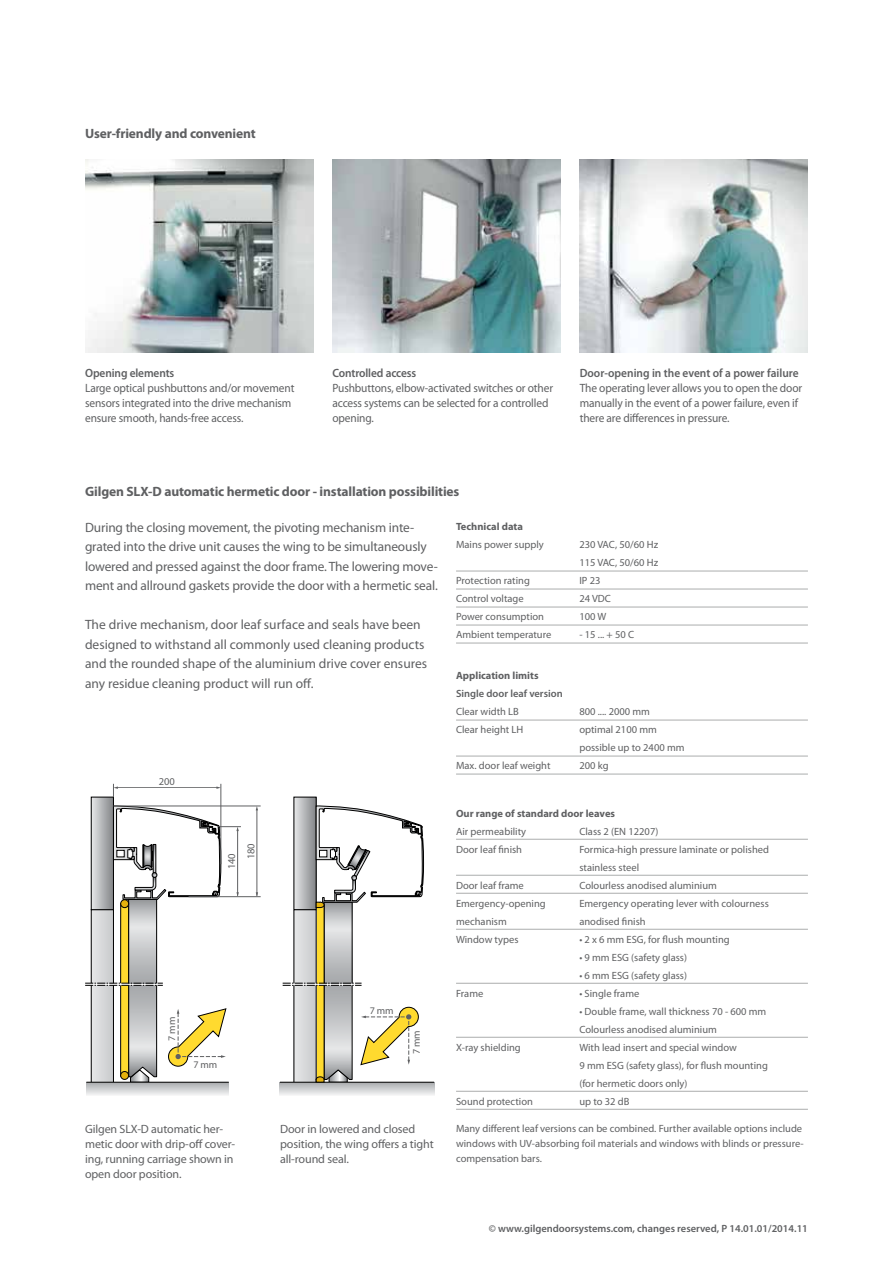
<style>
.page{position:relative;width:893px;height:1263px;background:#fff}
.page>*{position:absolute;margin:0;border:0;box-sizing:border-box;transform-origin:0 0}
.t1{font:13.5px/19.5px "Myriad Pro";letter-spacing:-.01em;color:#5f6062}
.t2{font:700 13.5px "Myriad Pro";letter-spacing:-.01em;color:#5f6062}
.t3{font:12px/15px "Myriad Pro";letter-spacing:-.01em;color:#5f6062;scale:.95 1}
.t4{font:12px/15px "Myriad Pro";letter-spacing:-.01em;color:#5f6062}
.t5{font:600 12px "Myriad Pro";letter-spacing:-.01em;color:#5f6062;scale:.95 1}
.t6{font:10.5px/18px "Myriad Pro";color:#5f6062}
.t7{font:600 10.5px "Myriad Pro";color:#5f6062}
.t8{font:700 10.5px "Myriad Pro";color:#5f6062}
.t9{font:10.05px "Myriad Pro";letter-spacing:-.01em;color:#5f6062}
</style>
<div class="page">
<img style="left:332px;top:159px;width:228px;height:194px">
<img style="left:85px;top:159px;width:228px;height:194px">
<img style="left:580px;top:159px;width:228px;height:194px">
<div style="left:91px;top:797px;width:22px;height:113px;background:linear-gradient(to right,#e6e7e9,#8a8c8f)"></div>
<div style="left:91px;top:797px;width:23px;height:113px;border:1px solid #000"></div>
<svg style="left:86px;top:1083px;width:143px;height:12px"></svg>
<hr style="left:86px;top:1082px;width:143px;height:1px;background:#000">
<svg style="left:326px;top:908px;width:24px;height:73px"></svg>
<div style="left:324px;top:902px;width:28px;height:81px;border:1px solid #000"></div>
<div style="left:316px;top:905px;width:8px;height:78px;background:#ffda2f"></div>
<div style="left:294px;top:910px;width:22px;height:73px;background:linear-gradient(to right,#e6e7e8,#cacbcd)"></div>
<svg style="left:296px;top:799px;width:18px;height:109px"></svg>
<div style="left:294px;top:797px;width:22px;height:113px;border:1px solid #000"></div>
<svg style="left:280px;top:1083px;width:154px;height:12px"></svg>
<hr style="left:280px;top:1082px;width:154px;height:1px;background:#000">
<hr style="left:117px;top:787px;width:100px;height:1px;background:#5f6062">
<svg style="left:216px;top:786px;width:5px;height:3px"></svg>
<hr style="left:221px;top:784px;width:1px;height:80px;background:#5f6062">
<hr style="left:113px;top:806px;width:148px;height:1px;background:#5f6062">
<hr style="left:189px;top:896px;width:72px;height:1px;background:#5f6062">
<hr style="left:257px;top:809px;width:1px;height:87px;background:#5f6062">
<svg style="left:113px;top:784px;width:5px;height:13px"></svg>
<svg style="left:316px;top:805px;width:108px;height:103px"></svg>
<svg style="left:85px;top:805px;width:156px;height:277px"></svg>
<svg style="left:283px;top:983px;width:136px;height:99px"></svg>
<hr style="left:456px;top:720px;width:352px;height:1px;background:#abadad">
<hr style="left:456px;top:756px;width:352px;height:1px;background:#abadad">
<hr style="left:456px;top:774px;width:352px;height:1px;background:#abadad">
<hr style="left:456px;top:571px;width:352px;height:1px;background:#abadad">
<hr style="left:456px;top:589px;width:352px;height:1px;background:#abadad">
<hr style="left:456px;top:607px;width:352px;height:1px;background:#abadad">
<hr style="left:456px;top:625px;width:352px;height:1px;background:#abadad">
<hr style="left:456px;top:643px;width:352px;height:1px;background:#abadad">
<hr style="left:456px;top:839px;width:352px;height:1px;background:#abadad">
<hr style="left:456px;top:875px;width:352px;height:1px;background:#abadad">
<hr style="left:456px;top:893px;width:352px;height:1px;background:#abadad">
<hr style="left:456px;top:929px;width:352px;height:1px;background:#abadad">
<hr style="left:456px;top:983px;width:352px;height:1px;background:#abadad">
<hr style="left:456px;top:1037px;width:352px;height:1px;background:#abadad">
<hr style="left:456px;top:1091px;width:352px;height:1px;background:#abadad">
<hr style="left:456px;top:1109px;width:352px;height:1px;background:#abadad">
<p class="t2" style="left:85px;top:124px;width:172px">User-friendly and convenient</p>
<p class="t5" style="left:85px;top:366px;width:95px">Opening elements</p>
<p class="t3" style="left:85px;top:381px;width:222px">Large optical pushbuttons and/or movement sensors integrated into the drive mechanism ensure smooth, hands-free access.</p>
<p class="t5" style="left:332px;top:366px;width:90px">Controlled access</p>
<p class="t3" style="left:332px;top:381px;width:234px">Pushbuttons, elbow-activated switches or other access systems can be selected for a controlled opening.</p>
<p class="t2" style="left:85px;top:483px;width:376px">Gilgen SLX-D automatic hermetic door - installation possibilities</p>
<p class="t5" style="left:580px;top:366px;width:232px">Door-opening in the event of a power failure</p>
<p class="t3" style="left:580px;top:381px;width:236px">The operating lever allows you to open the door manually in the event of a power failure, even if there are differences in pressure.</p>
<p class="t1" style="left:85px;top:517px;width:354px">During the closing movement, the pivoting mechanism inte&shy;grated into the drive unit causes the wing to be simultaneously lowered and pressed against the door frame. The lowering move&shy;ment and allround gaskets provide the door with a hermetic seal.</p>
<p class="t1" style="left:85px;top:614px;width:344px">The drive mechanism, door leaf surface and seals have been designed to withstand all commonly used cleaning products and the rounded shape of the aluminium drive cover ensures any residue cleaning product will run off.</p>
<p class="t6" style="left:159px;top:772px;width:17px">200</p>
<p class="t6" style="left:222px;top:869px;width:17px;rotate:-90deg">140</p>
<p class="t6" style="left:242px;top:859px;width:17px;rotate:-90deg">180</p>
<p class="t9" style="left:165px;top:1041px;width:25px;rotate:-90deg">7 mm</p>
<p class="t9" style="left:193px;top:1058px;width:25px">7 mm</p>
<p class="t9" style="left:370px;top:1004px;width:25px">7 mm</p>
<p class="t9" style="left:410px;top:1054px;width:25px;rotate:-90deg">7 mm</p>
<p class="t4" style="left:85px;top:1121px;width:152px">Gilgen SLX-D automatic her&shy;metic door with drip-off cover&shy;ing, running carriage shown in open door position.</p>
<p class="t4" style="left:280px;top:1121px;width:155px">Door in lowered and closed position, the wing offers a tight all-round seal.</p>
<p class="t8" style="left:456px;top:520px;width:68px">Technical data</p>
<p class="t6" style="left:456px;top:536px;width:89px">Mains power supply</p>
<p class="t6" style="left:579px;top:536px;width:80px">230 VAC, 50/60 H z<br>115 VAC, 50/60 H z</p>
<p class="t6" style="left:456px;top:572px;width:101px">Protection rating I</p>
<p class="t6" style="left:582px;top:572px;width:20px">P 23</p>
<p class="t6" style="left:456px;top:590px;width:69px">Control voltage</p>
<p class="t6" style="left:579px;top:590px;width:26px">24 VDC</p>
<p class="t6" style="left:456px;top:608px;width:89px">Power consumption</p>
<p class="t6" style="left:579px;top:608px;width:28px">100 W</p>
<p class="t6" style="left:456px;top:626px;width:97px">Ambient temperature</p>
<p class="t6" style="left:579px;top:626px;width:56px">- 15 ... + 50 C</p>
<p class="t8" style="left:456px;top:669px;width:84px">Application limits</p>
<p class="t7" style="left:456px;top:687px;width:108px">Single door leaf version</p>
<p class="t6" style="left:456px;top:703px;width:64px">Clear width LB</p>
<p class="t6" style="left:579px;top:703px;width:72px">800 .... 2000 mm</p>
<p class="t6" style="left:456px;top:721px;width:61px">Clear height LH</p>
<p class="t6" style="left:579px;top:721px;width:107px">optimal 2100 mm possible up to 2400 mm</p>
<p class="t6" style="left:456px;top:757px;width:96px">Max. door leaf weight</p>
<p class="t6" style="left:579px;top:757px;width:31px">200 kg</p>
<p class="t8" style="left:456px;top:806px;width:161px">Our range of standard door leaves</p>
<p class="t6" style="left:456px;top:822px;width:101px">Air permeability C</p>
<p class="t6" style="left:585px;top:822px;width:74px">lass 2 (EN 12207)</p>
<p class="t6" style="left:456px;top:840px;width:68px">Door leaf finish</p>
<p class="t6" style="left:579px;top:840px;width:191px">Formica-high pressure laminate or polished stainless steel</p>
<p class="t6" style="left:456px;top:876px;width:101px">Door leaf frame C</p>
<p class="t6" style="left:585px;top:876px;width:133px">olourless anodised aluminium</p>
<p class="t6" style="left:456px;top:894px;width:110px">Emergency-opening E</p>
<p class="t6" style="left:584px;top:894px;width:186px">mergency operating lever with colourness</p>
<p class="t6" style="left:456px;top:912px;width:52px">mechanism</p>
<p class="t6" style="left:579px;top:912px;width:68px">anodised finish</p>
<p class="t6" style="left:456px;top:930px;width:64px">Window types</p>
<p class="t6" style="left:579px;top:930px;width:152px">• 2 x 6 mm ESG, for flush mounting</p>
<p class="t6" style="left:579px;top:948px;width:109px">• 9 mm ESG (safety glass)</p>
<p class="t6" style="left:579px;top:966px;width:109px">• 6 mm ESG (safety glass)</p>
<p class="t6" style="left:456px;top:984px;width:29px">Frame</p>
<p class="t6" style="left:579px;top:984px;width:62px">• Single frame</p>
<p class="t6" style="left:579px;top:1002px;width:188px">• Double frame, wall thickness 70 - 600 mm<br>Colourless anodised aluminium</p>
<p class="t6" style="left:456px;top:1038px;width:66px">X-ray shielding</p>
<p class="t6" style="left:579px;top:1038px;width:190px">With lead insert and special window<br>9 mm ESG (safety glass), for flush mounting (for hermetic doors only)</p>
<p class="t6" style="left:456px;top:1092px;width:78px">Sound protection</p>
<p class="t6" style="left:579px;top:1092px;width:52px">up to 32 dB</p>
<p class="t6" style="left:456px;top:1121px;width:349px;line-height:15px">Many different leaf versions can be combined. Further available options include windows with UV-absorbing foil materials and windows with blinds or pressure&shy;compensation bars.</p>
<p class="t7" style="left:489px;top:1221px;width:321px">© www.gilgendoorsystems.com, changes reserved, P 14.01.01/2014.11</p>
</div>
